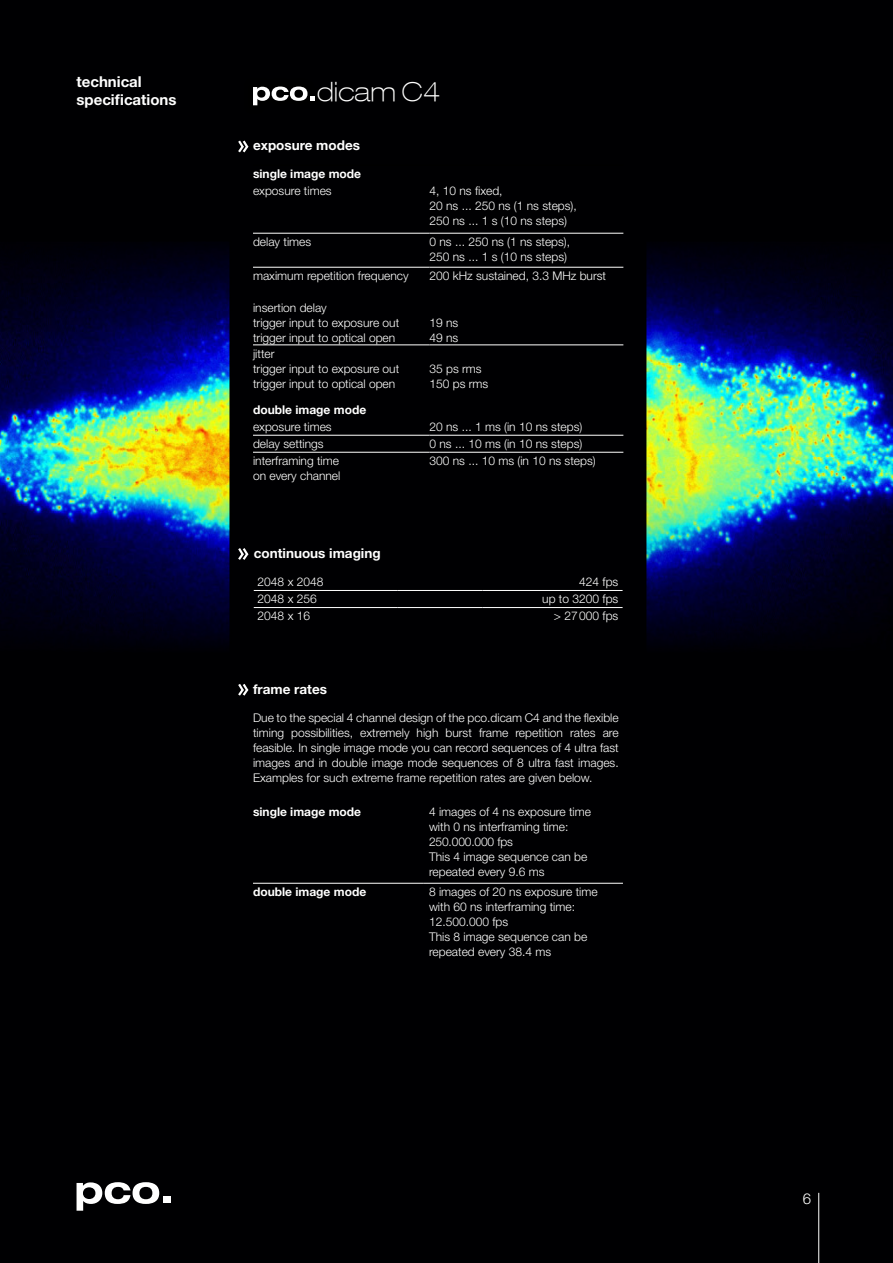
<style>
.page{position:relative;width:893px;height:1263px;background:#fff}
.page>*{position:absolute;margin:0;border:0;box-sizing:border-box;transform-origin:0 0}
.t1{font:100 expanded 26.55px "Helvetica Neue";color:#fff}
.Titel{font:700 15px "Helvetica Neue LT Std";color:#fff}
.t2{font:300 15px "Helvetica Neue LT Std";color:#fff}
.GS_grau{font:700 13.5px "Helvetica Neue LT Std";color:#fff}
.Titel-2{font:700 13.5px "Helvetica Neue LT Std";color:#fff}
.GS_grau-2{font:300 12px/15px "Helvetica Neue LT Std";color:#fff}
.GS_grau-3{font:700 12px "Helvetica Neue";color:#fff}
.t3{font:700 12px "Helvetica Neue LT Std";color:#fff}
</style>
<div class="page">
<img style="left:0;top:0;width:893px;height:1263px">
<hr style="left:818px;top:1193px;width:1px;height:70px;background:#fff">
<svg style="left:77px;top:1182px;width:82px;height:29px"></svg>
<div style="left:164px;top:1197px;width:7px;height:6px;background:#fff"></div>
<div style="left:244px;top:78px;width:80px;height:36px;background:#000"></div>
<svg style="left:253px;top:87px;width:62px;height:18px"></svg>
<hr style="left:253px;top:165px;width:176px;height:1px;background:#000">
<hr style="left:429px;top:165px;width:194px;height:1px;background:#000">
<hr style="left:253px;top:233px;width:176px;height:1px;background:#fff">
<hr style="left:429px;top:233px;width:194px;height:1px;background:#fff">
<hr style="left:253px;top:267px;width:176px;height:1px;background:#fff">
<hr style="left:429px;top:267px;width:194px;height:1px;background:#fff">
<hr style="left:253px;top:435px;width:176px;height:1px;background:#fff">
<hr style="left:429px;top:435px;width:194px;height:1px;background:#fff">
<hr style="left:253px;top:452px;width:176px;height:1px;background:#fff">
<hr style="left:429px;top:452px;width:194px;height:1px;background:#fff">
<hr style="left:253px;top:345px;width:176px;height:1px;background:#fff">
<hr style="left:429px;top:345px;width:194px;height:1px;background:#fff">
<svg style="left:236px;top:138px;width:15px;height:17px"></svg>
<hr style="left:254px;top:590px;width:143px;height:1px;background:#fff">
<hr style="left:397px;top:590px;width:85px;height:1px;background:#fff">
<hr style="left:482px;top:590px;width:141px;height:1px;background:#fff">
<hr style="left:254px;top:607px;width:143px;height:1px;background:#fff">
<hr style="left:397px;top:607px;width:85px;height:1px;background:#fff">
<hr style="left:482px;top:607px;width:141px;height:1px;background:#fff">
<svg style="left:236px;top:545px;width:15px;height:17px"></svg>
<svg style="left:236px;top:681px;width:15px;height:17px"></svg>
<hr style="left:253px;top:883px;width:170px;height:1px;background:#fff">
<hr style="left:423px;top:883px;width:200px;height:1px;background:#fff">
<p class="Titel" style="left:77px;top:73px;width:67px">technical</p>
<p class="Titel" style="left:77px;top:91px;width:101px">specifications</p>
<p class="t1" style="left:317px;top:75px;width:125px">dicam C4</p>
<p class="GS_grau" style="left:253px;top:137px;width:108px">exposure modes</p>
<p class="GS_grau-3" style="left:253px;top:166px;width:110px">single image mode</p>
<p class="GS_grau-2" style="left:253px;top:183px;width:80px">exposure times</p>
<p class="GS_grau-2" style="left:429px;top:183px;width:75px">4, 10 ns fixed,</p>
<p class="GS_grau-2" style="left:429px;top:198px;width:149px">20 ns ... 250 ns (1 ns steps),</p>
<p class="GS_grau-2" style="left:429px;top:213px;width:139px">250 ns ... 1 s (10 ns steps)</p>
<p class="GS_grau-2" style="left:253px;top:234px;width:60px">delay times</p>
<p class="GS_grau-2" style="left:429px;top:234px;width:142px">0 ns ... 250 ns (1 ns steps),</p>
<p class="GS_grau-2" style="left:429px;top:249px;width:139px">250 ns ... 1 s (10 ns steps)</p>
<p class="GS_grau-2" style="left:253px;top:268px;width:157px">maximum repetition frequency</p>
<p class="GS_grau-2" style="left:429px;top:268px;width:178px">200 kHz sustained, 3.3 MHz burst</p>
<p class="GS_grau-2" style="left:253px;top:300px;width:75px">insertion delay</p>
<p class="GS_grau-2" style="left:253px;top:315px;width:148px">trigger input to exposure out</p>
<p class="GS_grau-2" style="left:253px;top:330px;width:144px">trigger input to optical open</p>
<p class="GS_grau-2" style="left:429px;top:315px;width:30px">19 ns</p>
<p class="GS_grau-2" style="left:429px;top:330px;width:30px">49 ns</p>
<p class="GS_grau-2" style="left:253px;top:346px;width:23px">jitter</p>
<p class="GS_grau-2" style="left:253px;top:361px;width:148px">trigger input to exposure out</p>
<p class="GS_grau-2" style="left:253px;top:376px;width:144px">trigger input to optical open</p>
<p class="GS_grau-2" style="left:429px;top:361px;width:54px">35 ps rms</p>
<p class="GS_grau-2" style="left:429px;top:376px;width:60px">150 ps rms</p>
<p class="GS_grau-3" style="left:253px;top:402px;width:115px">double image mode</p>
<p class="GS_grau-2" style="left:253px;top:419px;width:80px">exposure times</p>
<p class="GS_grau-2" style="left:429px;top:419px;width:154px">20 ns ... 1 ms (in 10 ns steps)</p>
<p class="GS_grau-2" style="left:253px;top:436px;width:72px">delay settings</p>
<p class="GS_grau-2" style="left:429px;top:436px;width:154px">0 ns ... 10 ms (in 10 ns steps)</p>
<p class="GS_grau-2" style="left:253px;top:453px;width:88px">interframing time</p>
<p class="GS_grau-2" style="left:253px;top:468px;width:89px">on every channel</p>
<p class="GS_grau-2" style="left:429px;top:453px;width:168px">300 ns ... 10 ms (in 10 ns steps)</p>
<p class="GS_grau" style="left:254px;top:545px;width:128px">continuous imaging</p>
<p class="GS_grau-2" style="left:258px;top:574px;width:67px">2048 x 2048</p>
<p class="GS_grau-2" style="left:579px;top:574px;width:41px">424 fps</p>
<p class="GS_grau-2" style="left:258px;top:591px;width:61px">2048 x 256</p>
<p class="GS_grau-2" style="left:542px;top:591px;width:78px">up to 3200 fps</p>
<p class="GS_grau-2" style="left:258px;top:608px;width:54px">2048 x 16</p>
<p class="GS_grau-2" style="left:554px;top:608px;width:66px">&gt; 27000 fps</p>
<p class="Titel-2" style="left:253px;top:681px;width:75px">frame rates</p>
<p class="GS_grau-2" style="left:253px;top:710px;width:367px;text-align:justify">Due to the special 4 channel design of the pco.dicam C4 and the flexible timing possibilities, extremely high burst frame repetition rates are feasible. In single image mode you can record sequences of 4 ultra fast images and in double image mode sequences of 8 ultra fast images.<br>Examples for such extreme frame repetition rates are given below.</p>
<p class="t3" style="left:253px;top:804px;width:110px">single image mode</p>
<p class="GS_grau-2" style="left:429px;top:804px;width:164px">4 images of 4 ns exposure time with 0 ns interframing time:</p>
<p class="GS_grau-2" style="left:429px;top:834px;width:85px">250.000.000 fps</p>
<p class="GS_grau-2" style="left:429px;top:849px;width:160px">This 4 image sequence can be repeated every 9.6 ms</p>
<p class="t3" style="left:253px;top:884px;width:115px">double image mode</p>
<p class="GS_grau-2" style="left:429px;top:884px;width:170px">8 images of 20 ns exposure time</p>
<p class="GS_grau-2" style="left:429px;top:899px;width:148px">with 60 ns interframing time:</p>
<p class="GS_grau-2" style="left:429px;top:914px;width:81px">12.500.000 fps</p>
<p class="GS_grau-2" style="left:429px;top:929px;width:160px">This 8 image sequence can be repeated every 38.4 ms</p>
<p class="t2" style="left:803px;top:1189px;width:10px">6</p>
</div>
